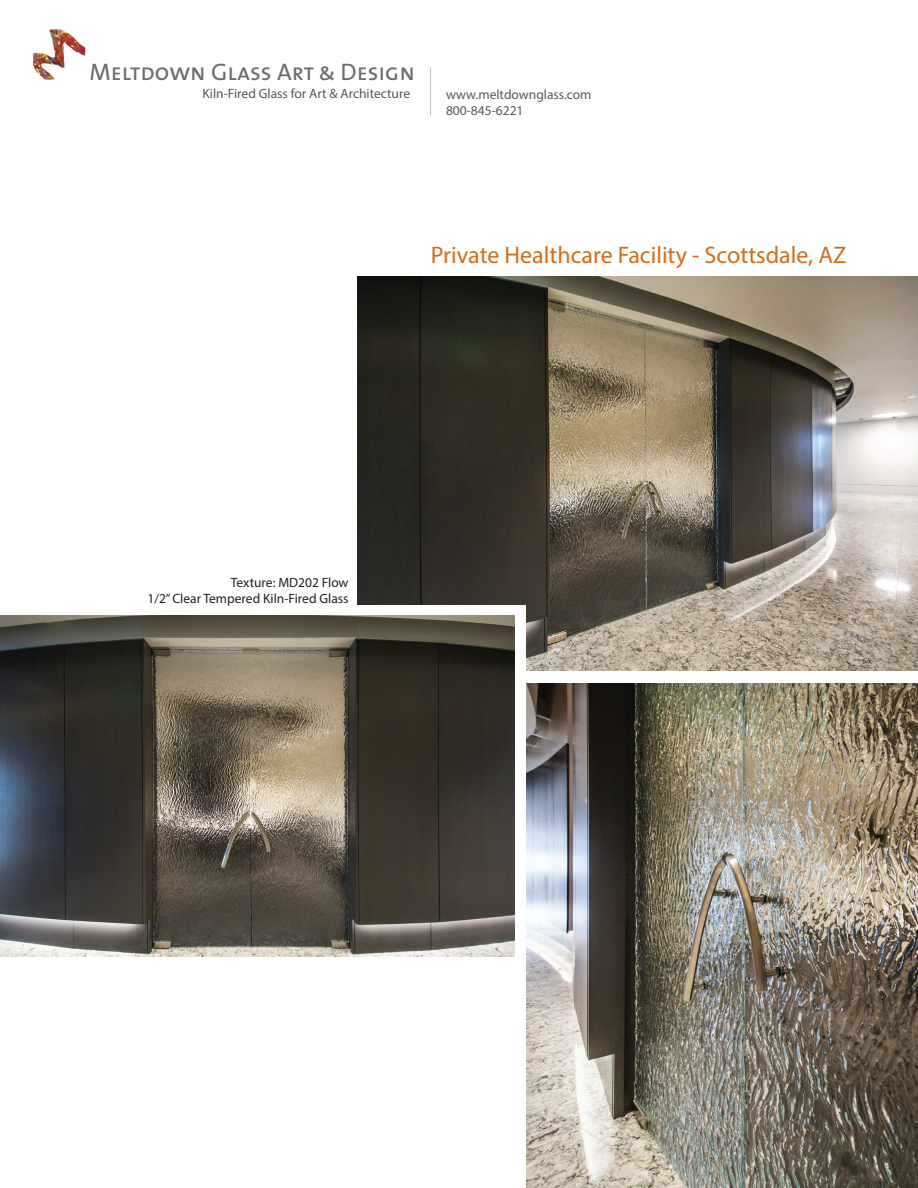
<style>
.page{position:relative;width:918px;height:1188px;background:#fff}
.page>*{position:absolute;margin:0;border:0;box-sizing:border-box;transform-origin:0 0}
.t1{font:27px "The Sans Caps";color:#6c6d70}
.t2{font:24px "Myriad Pro";color:#d86b1a}
.t3{font:24px "The Sans Caps";color:#6c6d70}
.t4{font:13.5px "Myriad Pro";color:#57585a}
.t5{font:13.5px "Myriad Pro";color:#231f20}
</style>
<div class="page">
<img style="left:33px;top:29px;width:53px;height:51px">
<hr style="left:430px;top:67px;width:1px;height:48px;background:#c0c1c4">
<img style="left:357px;top:277px;width:561px;height:394px">
<div style="left:307px;top:606px;width:219px;height:156px;background:#fff"></div>
<img style="left:0;top:616px;width:514px;height:341px">
<img style="left:526px;top:684px;width:392px;height:504px">
<p class="t1" style="left:93px;top:45px;width:367px">Meltdown Glass Art &amp; Design</p>
<p class="t3" style="left:89px;top:51px;width:327px">Meltdown Glass Art &amp; Design</p>
<p class="t4" style="left:202px;top:85px;width:209px">Kiln-Fired Glass for Art &amp; Architecture</p>
<p class="t4" style="left:446px;top:86px;width:147px">www.meltdownglass.com</p>
<p class="t4" style="left:446px;top:102px;width:79px">800-845-6221</p>
<p class="t2" style="left:431px;top:240px;width:417px">Private Healthcare Facility - Scottsdale, AZ</p>
<p class="t5" style="left:231px;top:574px;width:119px">Texture: MD202 Flow</p>
<p class="t5" style="left:147px;top:590px;width:203px">1/2” Clear Tempered Kiln-Fired Glass</p>
</div>
